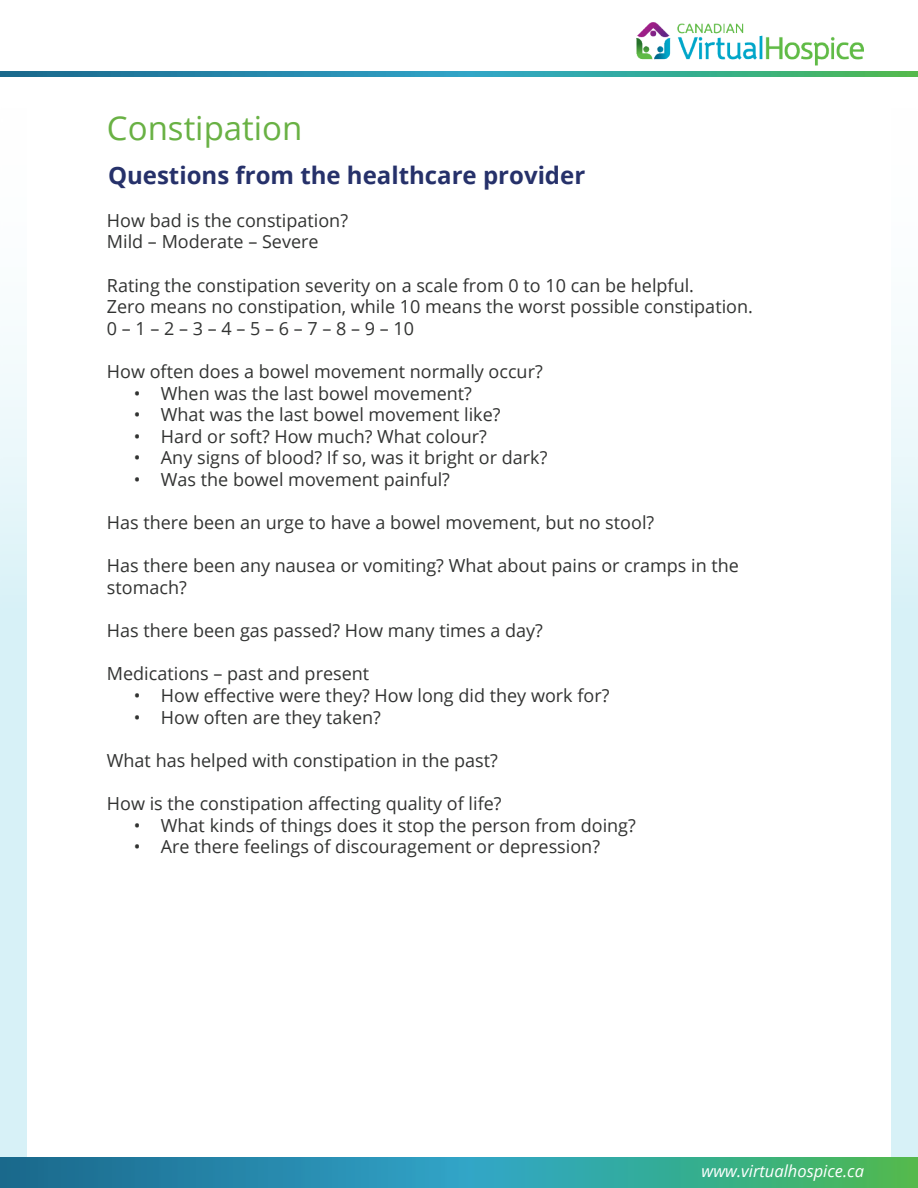
<style>
.page{position:relative;width:918px;height:1188px;background:#fff}
.page>*{position:absolute;margin:0;border:0;box-sizing:border-box;transform-origin:0 0}
.t1{font:33px "Open Sans";color:#69b144}
.t2{font:700 24px "Open Sans";color:#26316a}
.t3{font:18px/21.6px "Open Sans";color:#323332}
.t4{font:italic 16.5px "Open Sans";color:#fff}
</style>
<div class="page">
<div style="left:0;top:74px;width:918px;height:1083px;background:linear-gradient(to bottom,#fbfdfd,#ccedf5)"></div>
<div style="left:27px;top:54px;width:864px;height:1119px;background:#fff"></div>
<img style="left:0;top:1157px;width:918px;height:31px">
<img style="left:0;top:71px;width:918px;height:5px">
<img style="left:636px;top:22px;width:228px;height:44px">
<p class="t1" style="left:107px;top:106px;width:197px">Constipation</p>
<p class="t2" style="left:108px;top:158px;width:479px">Questions from the healthcare provider</p>
<p class="t3" style="left:107px;top:209px;width:243px">How bad is the constipation?</p>
<p class="t3" style="left:107px;top:231px;width:213px">Mild – Moderate – Severe</p>
<p class="t3" style="left:107px;top:274px;width:589px">Rating the constipation severity on a scale from 0 to 10 can be helpful.</p>
<p class="t3" style="left:107px;top:295px;width:648px">Zero means no constipation, while 10 means the worst possible constipation.</p>
<p class="t3" style="left:107px;top:317px;width:309px">0 – 1 – 2 – 3 – 4 – 5 – 6 – 7 – 8 – 9 – 10</p>
<p class="t3" style="left:107px;top:360px;width:437px">How often does a bowel movement normally occur?</p>
<p class="t3" style="left:134px;top:382px;width:340px">• When was the last bowel movement?</p>
<p class="t3" style="left:134px;top:403px;width:368px">• What was the last bowel movement like?</p>
<p class="t3" style="left:134px;top:425px;width:354px">• Hard or soft? How much? What colour?</p>
<p class="t3" style="left:134px;top:447px;width:415px">• Any signs of blood? If so, was it bright or dark?</p>
<p class="t3" style="left:134px;top:468px;width:318px">• Was the bowel movement painful?</p>
<p class="t3" style="left:107px;top:511px;width:549px">Has there been an urge to have a bowel movement, but no stool?</p>
<p class="t3" style="left:107px;top:555px;width:634px">Has there been any nausea or vomiting? What about pains or cramps in the stomach?</p>
<p class="t3" style="left:107px;top:619px;width:437px">Has there been gas passed? How many times a day?</p>
<p class="t3" style="left:107px;top:663px;width:264px">Medications – past and present</p>
<p class="t3" style="left:134px;top:684px;width:477px">• How effective were they? How long did they work for?</p>
<p class="t3" style="left:134px;top:706px;width:249px">• How often are they taken?</p>
<p class="t3" style="left:107px;top:749px;width:392px">What has helped with constipation in the past?</p>
<p class="t3" style="left:107px;top:792px;width:396px">How is the constipation affecting quality of life?</p>
<p class="t3" style="left:134px;top:814px;width:503px">• What kinds of things does it stop the person from doing?</p>
<p class="t3" style="left:134px;top:835px;width:468px">• Are there feelings of discouragement or depression?</p>
<p class="t4" style="left:702px;top:1160px;width:164px">www.virtualhospice.ca</p>
</div>
